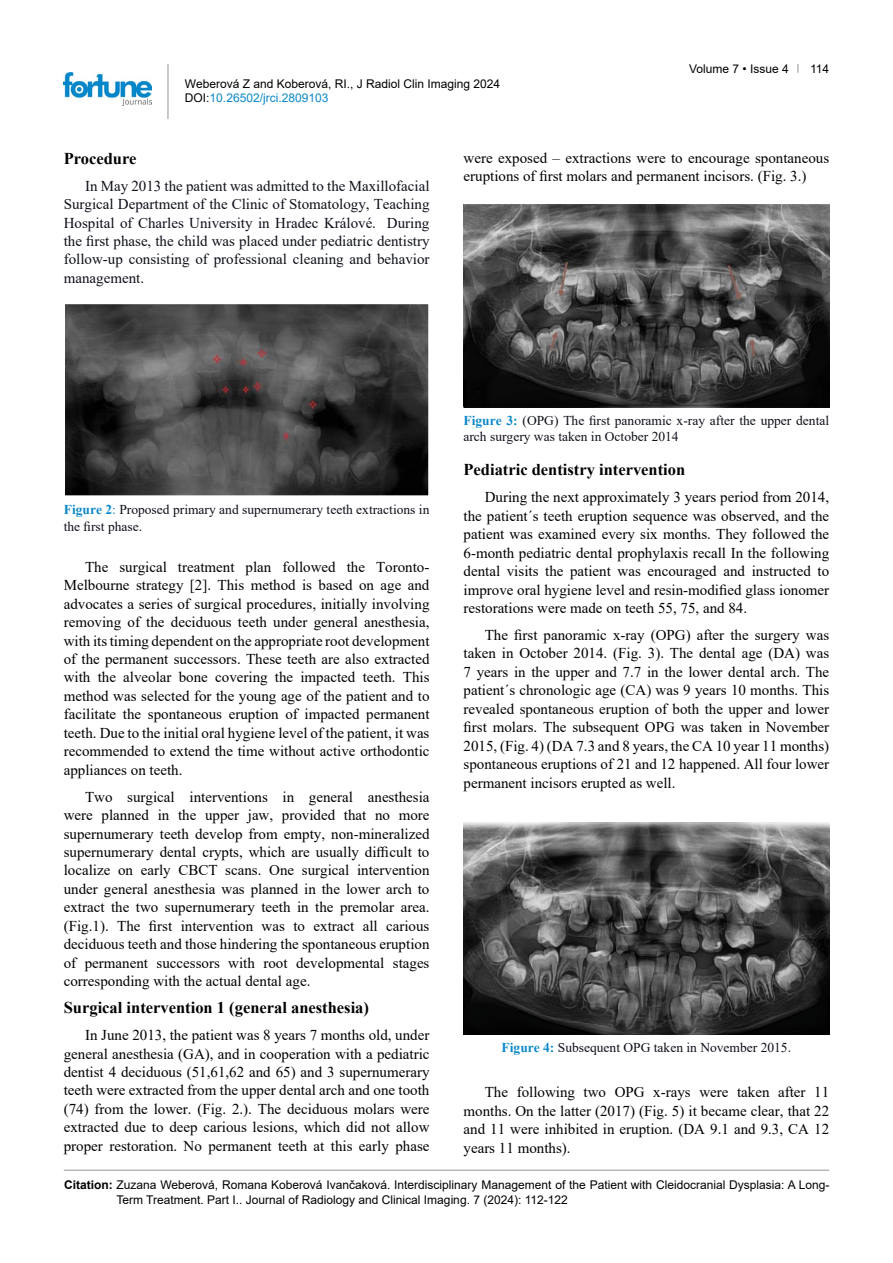
<style>
.page{position:relative;width:893px;height:1263px;background:#fff}
.page>*{position:absolute;margin:0;border:0;box-sizing:border-box;transform-origin:0 0}
.t1{font:700 16.5px "Times New Roman";color:#000}
.t2{font:15px/18.5px "Times New Roman";color:#000;text-align:justify}
.t3{font:15px/18.5px "Times New Roman";color:#0e101a;text-align:justify}
.t4{font:13.5px/16.5px "Times New Roman";color:#0e101a}
.t5{font:12px/14.4px "Arial";color:#000}
.s1{color:#0a88ca}
.s2{font-weight:700;color:#0a88ca}
.s3{font-weight:700}
</style>
<div class="page">
<hr style="left:168px;top:64px;width:1px;height:55px;background:#939598">
<img style="left:64px;top:72px;width:88px;height:33px">
<hr style="left:64px;top:1170px;width:765px;height:1px;background:#939598">
<img style="left:66px;top:305px;width:361px;height:190px">
<div style="left:64px;top:303px;width:365px;height:194px;border:1px solid #fff"></div>
<img style="left:463px;top:204px;width:366px;height:203px">
<img style="left:463px;top:822px;width:366px;height:212px">
<p class="t5" style="left:185px;top:76px;width:317px">Weberová Z and Koberová, RI., J Radiol Clin Imaging 2024<br>DOI:<span class="s1">10.26502/jrci.2809103</span></p>
<p class="t5" style="left:689px;top:61px;width:101px">Volume 7 • Issue 4</p>
<p class="t5" style="left:810px;top:61px;width:21px">114</p>
<p class="t1" style="left:64px;top:146px;width:74px">Procedure</p>
<p class="t3" style="left:64px;top:176px;width:367px;text-indent:21px">In May 2013 the patient was admitted to the Maxillofacial Surgical Department of the Clinic of Stomatology, Teaching Hospital of Charles University in Hradec Králové. During the first phase, the child was placed under pediatric dentistry follow-up consisting of professional cleaning and behavior management.</p>
<p class="t2" style="left:463px;top:148px;width:367px">were exposed – extractions were to encourage spontaneous eruptions of first molars and permanent incisors. (Fig. 3.)</p>
<p class="t4" style="left:64px;top:501px;width:367px"><span class="s2">Figure 2</span><span class="s1">:</span> Proposed primary and supernumerary teeth extractions in the first phase.</p>
<p class="t2" style="left:64px;top:557px;width:367px;text-indent:21px">The surgical treatment plan followed the Toronto-Melbourne strategy [2]. This method is based on age and advocates a series of surgical procedures, initially involving removing of the deciduous teeth under general anesthesia, with its timing dependent on the appropriate root development of the permanent successors. These teeth are also extracted with the alveolar bone covering the impacted teeth. This method was selected for the young age of the patient and to facilitate the spontaneous eruption of impacted permanent teeth. Due to the initial oral hygiene level of the patient, it was recommended to extend the time without active orthodontic appliances on teeth.</p>
<p class="t2" style="left:64px;top:787px;width:367px;text-indent:21px">Two surgical interventions in general anesthesia were planned in the upper jaw, provided that no more supernumerary teeth develop from empty, non-mineralized supernumerary dental crypts, which are usually difficult to localize on early CBCT scans. One surgical intervention under general anesthesia was planned in the lower arch to extract the two supernumerary teeth in the premolar area. (Fig.1). The first intervention was to extract all carious deciduous teeth and those hindering the spontaneous eruption of permanent successors with root developmental stages corresponding with the actual dental age.</p>
<p class="t1" style="left:64px;top:996px;width:307px">Surgical intervention 1 (general anesthesia)</p>
<p class="t2" style="left:64px;top:1025px;width:367px;text-indent:21px">In June 2013, the patient was 8 years 7 months old, under general anesthesia (GA), and in cooperation with a pediatric dentist 4 deciduous (51,61,62 and 65) and 3 supernumerary teeth were extracted from the upper dental arch and one tooth (74) from the lower. (Fig. 2.). The deciduous molars were extracted due to deep carious lesions, which did not allow proper restoration. No permanent teeth at this early phase</p>
<p class="t4" style="left:463px;top:412px;width:367px"><span class="s2">Figure 3:</span> (OPG) The first panoramic x-ray after the upper dental arch surgery was taken in October 2014</p>
<p class="t1" style="left:463px;top:458px;width:223px">Pediatric dentistry intervention</p>
<p class="t2" style="left:463px;top:488px;width:367px;text-indent:21px">During the next approximately 3 years period from 2014, the patient´s teeth eruption sequence was observed, and the patient was examined every six months. They followed the 6-month pediatric dental prophylaxis recall In the following dental visits the patient was encouraged and instructed to improve oral hygiene level and resin-modified glass ionomer restorations were made on teeth 55, 75, and 84.</p>
<p class="t2" style="left:463px;top:625px;width:367px;text-indent:21px">The first panoramic x-ray (OPG) after the surgery was taken in October 2014. (Fig. 3). The dental age (DA) was 7 years in the upper and 7.7 in the lower dental arch. The patient´s chronologic age (CA) was 9 years 10 months. This revealed spontaneous eruption of both the upper and lower first molars. The subsequent OPG was taken in November 2015, (Fig. 4) (DA 7.3 and 8 years, the CA 10 year 11 months) spontaneous eruptions of 21 and 12 happened. All four lower permanent incisors erupted as well.</p>
<p class="t4" style="left:502px;top:1039px;width:291px"><span class="s2">Figure 4:</span> Subsequent OPG taken in November 2015.</p>
<p class="t2" style="left:463px;top:1082px;width:367px;text-indent:21px">The following two OPG x-rays were taken after 11 months. On the latter (2017) (Fig. 5) it became clear, that 22 and 11 were inhibited in eruption. (DA 9.1 and 9.3, CA 12 years 11 months).</p>
<p class="t5" style="left:117px;top:1177px;width:715px;line-height:15px;text-indent:-52px"><span class="s3">Citation:</span> Zuzana Weberová, Romana Koberová Ivančaková. Interdisciplinary Management of the Patient with Cleidocranial Dysplasia: A Long-<br>Term Treatment. Part I.. Journal of Radiology and Clinical Imaging. 7 (2024): 112-122</p>
</div>
